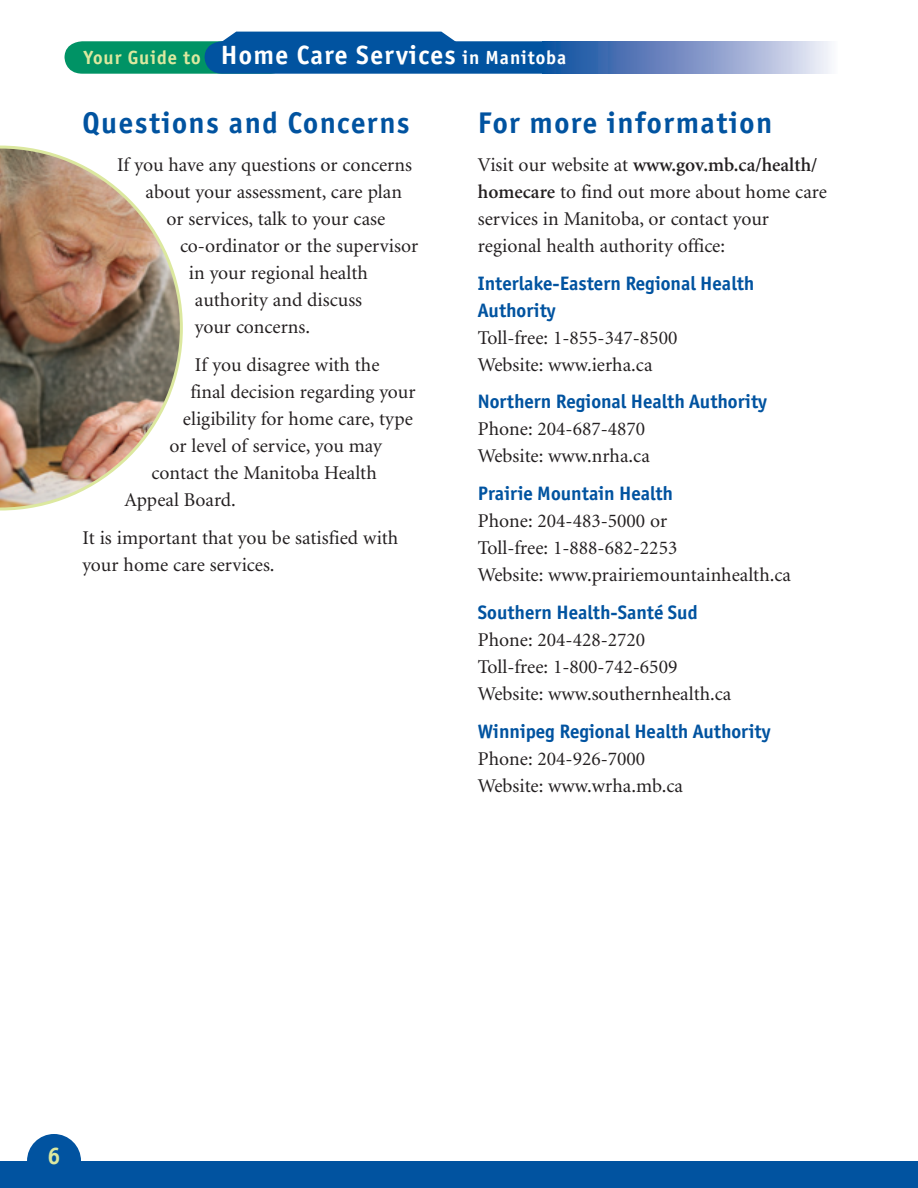
<style>
.page{position:relative;width:918px;height:1188px;background:#fff}
.page>*{position:absolute;margin:0;border:0;box-sizing:border-box;transform-origin:0 0}
.t1{font:700 30px "Officina San ITC";letter-spacing:.05em;color:#0153a0}
.t2{font:700 26.55px "Officina San ITC";letter-spacing:.05em;color:#fff}
.t3{font:700 24px "Officina San ITC";color:#dce89f}
.t4{font:19.5px/27px "Minion";color:#231f20}
.s1{font-size:19.05px;color:#dce89f}
.s2{font-size:19.05px}
.s3{font-weight:600}
.s4{font-family:"Officina San ITC";font-weight:700;color:#0153a0}
</style>
<div class="page">
<svg style="left:65px;top:32px;width:478px;height:42px;background:#22789f"></svg>
<div style="left:543px;top:41px;width:294px;height:33px;background:linear-gradient(to right,#0a469b,#f2eaf6)"></div>
<img style="left:0;top:146px;width:183px;height:365px">
<div style="left:0;top:1161px;width:918px;height:27px;background:#0153a0"></div>
<div style="left:27px;top:1134px;width:54px;height:54px;background:#0153a0;border-radius:50%"></div>
<h1 class="t2" style="left:84px;top:38px;width:484px"><span class="s1">Your Guide to</span> Home Care Services <span class="s2">in Manitoba</span></h1>
<p class="t1" style="left:83px;top:104px;width:329px">Questions and Concerns</p>
<p class="t4" style="left:117px;top:152px;width:297px">If you have any questions or concerns</p>
<p class="t4" style="left:146px;top:179px;width:258px">about your assessment, care plan</p>
<p class="t4" style="left:167px;top:206px;width:220px">or services, talk to your case</p>
<p class="t4" style="left:180px;top:233px;width:240px">co-ordinator or the supervisor</p>
<p class="t4" style="left:189px;top:260px;width:180px">in your regional health</p>
<p class="t4" style="left:195px;top:287px;width:169px">authority and discuss</p>
<p class="t4" style="left:195px;top:314px;width:117px">your concerns.</p>
<p class="t4" style="left:195px;top:352px;width:186px">If you disagree with the</p>
<p class="t4" style="left:190px;top:379px;width:227px">final decision regarding your</p>
<p class="t4" style="left:183px;top:406px;width:232px">eligibility for home care, type</p>
<p class="t4" style="left:169px;top:433px;width:214px">or level of service, you may</p>
<p class="t4" style="left:151px;top:460px;width:227px">contact the Manitoba Health</p>
<p class="t4" style="left:124px;top:487px;width:113px">Appeal Board.</p>
<p class="t4" style="left:83px;top:524px;width:317px">It is important that you be satisfied with your home care services.</p>
<p class="t1" style="left:478px;top:104px;width:296px">For more information</p>
<p class="t4" style="left:478px;top:152px;width:351px">Visit our website at <span class="s3">www.gov.mb.ca/health/ homecare</span> to find out more about home care services in Manitoba, or contact your regional health authority office:</p>
<p class="t4" style="left:478px;top:271px;width:278px"><span class="s4">Interlake-Eastern Regional Health<br>Authority<br></span>Toll-free: 1-855-347-8500<br>Website: www.ierha.ca</p>
<p class="t4" style="left:478px;top:389px;width:290px"><span class="s4">Northern Regional Health Authority<br></span>Phone: 204-687-4870<br>Website: www.nrha.ca</p>
<p class="t4" style="left:478px;top:481px;width:315px"><span class="s4">Prairie Mountain Health<br></span>Phone: 204-483-5000 or<br>Toll-free: 1-888-682-2253<br>Website: www.prairiemountainhealth.ca</p>
<p class="t4" style="left:478px;top:600px;width:255px"><span class="s4">Southern Health-Santé Sud<br></span>Phone: 204-428-2720<br>Toll-free: 1-800-742-6509<br>Website: www.southernhealth.ca</p>
<p class="t4" style="left:478px;top:719px;width:294px"><span class="s4">Winnipeg Regional Health Authority<br></span>Phone: 204-926-7000<br>Website: www.wrha.mb.ca</p>
<p class="t3" style="left:48px;top:1140px;width:14px">6</p>
</div>
